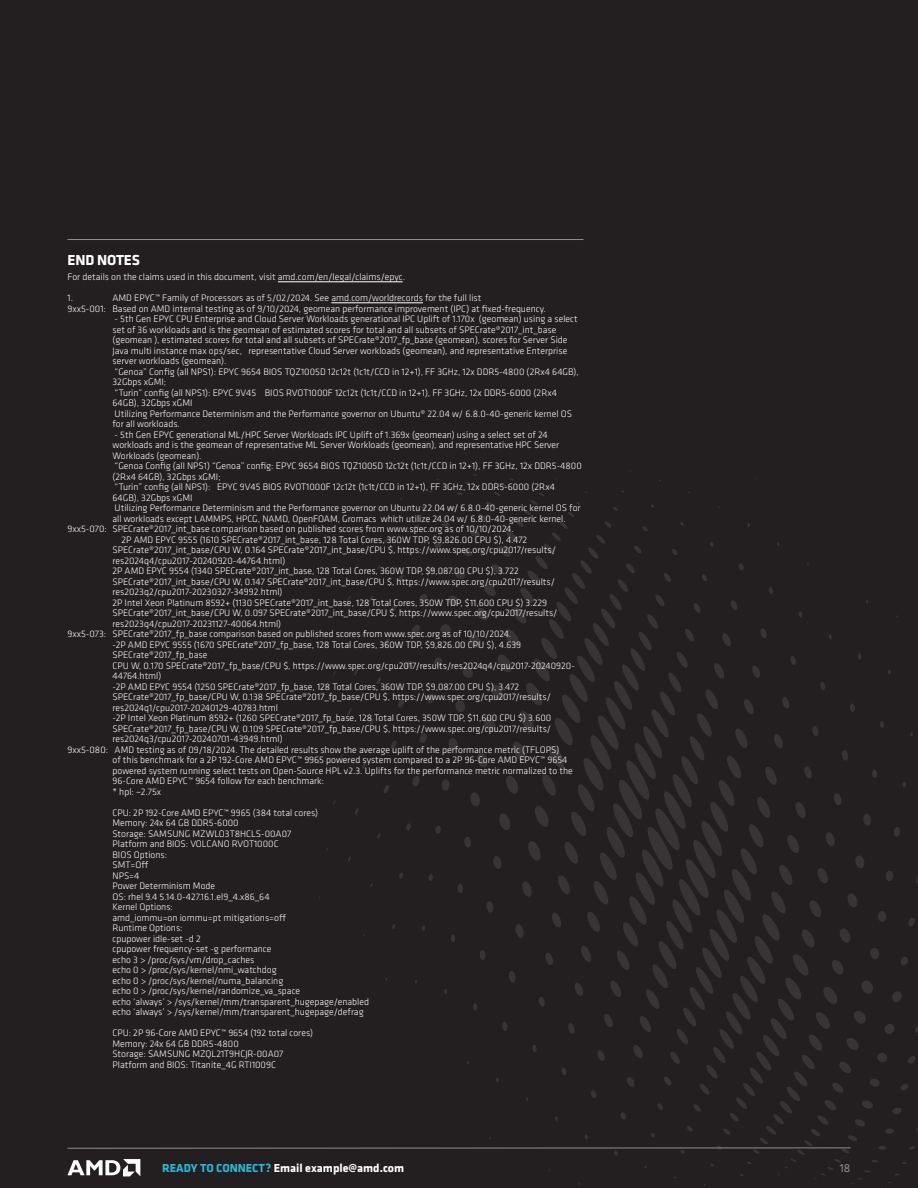
<style>
.page{position:relative;width:918px;height:1188px;background:#231f20}
.page>*{position:absolute;margin:0;border:0;box-sizing:border-box;transform-origin:0 0}
.H5_-_Teal{font:700 15px "Klavika";letter-spacing:-.01em;color:#fff}
.t1{font:700 12px "Klavika";color:#fff}
.t2{font:12px "Klavika";color:#8e8e8c}
.Footnote_Freeform{font:300 9.75px/10.5px "Klavika";color:#fff}
.Footnote_Freeform_Continued{font:300 9.75px/10.5px "Klavika";color:#fff}
.BC5_-_Left_-_Wht{font:300 9.75px "Klavika";color:#fff}
.s1{color:#1cbeda}
</style>
<div class="page">
<hr style="left:68px;top:239px;width:516px;height:1px;background:#8e8e8c">
<svg style="left:318px;top:469px;width:600px;height:716px"></svg>
<svg style="left:67px;top:1159px;width:73px;height:17px"></svg>
<hr style="left:68px;top:1147px;width:783px;height:2px;background:#8e8e8c">
<hr style="left:278px;top:282px;width:125px;height:1px;background:#fff">
<hr style="left:331px;top:303px;width:92px;height:1px;background:#fff">
<p class="H5_-_Teal" style="left:68px;top:250px;width:74px">END NOTES</p>
<p class="BC5_-_Left_-_Wht" style="left:68px;top:271px;width:337px">For details on the claims used in this document, visit amd.com/en/legal/claims/epyc.</p>
<p class="Footnote_Freeform" style="left:68px;top:293px;width:5px">1.</p>
<p class="Footnote_Freeform" style="left:112px;top:293px;width:370px">AMD EPYC™ Family of Processors as of 5/02/2024. See amd.com/worldrecords for the full list</p>
<p class="Footnote_Freeform" style="left:68px;top:303px;width:478px">9xx5-001: Based on AMD internal testing as of 9/10/2024, geomean performance improvement (IPC) at fixed-frequency.</p>
<p class="Footnote_Freeform" style="left:112px;top:314px;width:468px">- 5th Gen EPYC CPU Enterprise and Cloud Server Workloads generational IPC Uplift of 1.170x (geomean) using a select set of 36 workloads and is the geomean of estimated scores for total and all subsets of SPECrate®2017_int_base (geomean ), estimated scores for total and all subsets of SPECrate®2017_fp_base (geomean), scores for Server Side Java multi instance max ops/sec, representative Cloud Server workloads (geomean), and representative Enterprise server workloads (geomean).<br>“Genoa” Config (all NPS1): EPYC 9654 BIOS TQZ1005D 12c12t (1c1t/CCD in 12+1), FF 3GHz, 12x DDR5-4800 (2Rx4 64GB), 32Gbps xGMI;<br>“Turin” config (all NPS1): EPYC 9V45 BIOS RVOT1000F 12c12t (1c1t/CCD in 12+1), FF 3GHz, 12x DDR5-6000 (2Rx4<br>64GB), 32Gbps xGMI<br>Utilizing Performance Determinism and the Performance governor on Ubuntu® 22.04 w/ 6.8.0-40-generic kernel OS for all workloads.</p>
<p class="Footnote_Freeform" style="left:112px;top:429px;width:471px">- 5th Gen EPYC generational ML/HPC Server Workloads IPC Uplift of 1.369x (geomean) using a select set of 24 workloads and is the geomean of representative ML Server Workloads (geomean), and representative HPC Server Workloads (geomean).<br>“Genoa Config (all NPS1) “Genoa” config: EPYC 9654 BIOS TQZ1005D 12c12t (1c1t/CCD in 12+1), FF 3GHz, 12x DDR5-4800 (2Rx4 64GB), 32Gbps xGMI;<br>“Turin” config (all NPS1): EPYC 9V45 BIOS RVOT1000F 12c12t (1c1t/CCD in 12+1), FF 3GHz, 12x DDR5-6000 (2Rx4<br>64GB), 32Gbps xGMI<br>Utilizing Performance Determinism and the Performance governor on Ubuntu 22.04 w/ 6.8. 0-40-generic kernel OS for all workloads except LAMMPS, HPCG, NAMD, OpenFOAM, Gromacs which utilize 24. 04 w/ 6.8. 0-40-generic kernel.</p>
<p class="Footnote_Freeform" style="left:68px;top:524px;width:446px">9xx5-070: SPECrate®2017_int_base comparison based on published scores from www.spec.org as of 10/10/2024.</p>
<p class="Footnote_Freeform_Continued" style="left:112px;top:534px;width:445px;text-indent:9px">2P AMD EPYC 9555 (1610 SPECrate®2017_int_base, 128 Total Cores, 360W TDP, $9,826. 00 CPU $), 4.472<br>SPECrate®2017_int_base/CPU W, 0.164 SPECrate®2017_int_base/CPU $, https://www.spec.org/cpu2017/results/ res2024q4/cpu2017-20240920-44764. html)</p>
<p class="Footnote_Freeform" style="left:112px;top:566px;width:444px">2P AMD EPYC 9554 (1340 SPECrate®2017_int_base, 128 Total Cores, 360W TDP, $9,087. 00 CPU $), 3.722<br>SPECrate®2017_int_base/CPU W, 0.147 SPECrate®2017_int_base/CPU $, https://www.spec.org/cpu2017/results/ res2023q2/cpu2017-20230327-34992. html)</p>
<p class="Footnote_Freeform" style="left:112px;top:597px;width:447px">2P Intel Xeon Platinum 8592+ (1130 SPECrate®2017_int_base, 128 Total Cores, 350W TDP, $11,600 CPU $) 3.229<br>SPECrate®2017_int_base/CPU W, 0. 097 SPECrate®2017_int_base/CPU $, https://www.spec.org/cpu2017/results/ res2023q4/cpu2017-20231127-40064. html)</p>
<p class="Footnote_Freeform" style="left:68px;top:629px;width:444px">9xx5-073: SPECrate®2017_fp_base comparison based on published scores from www. spec.org as of 10/10/2024.</p>
<p class="Footnote_Freeform_Continued" style="left:112px;top:639px;width:410px">-2P AMD EPYC 9555 (1670 SPECrate®2017_fp_base, 128 Total Cores, 360W TDP, $9,826. 00 CPU $), 4. 639<br>SPECrate®2017_fp_base</p>
<p class="Footnote_Freeform_Continued" style="left:112px;top:660px;width:464px">CPU W, 0.170 SPECrate®2017_fp_base/CPU $, https://www. spec.org/cpu2017/results/res2024q4/cpu2017-20240920-<br>44764. html)</p>
<p class="Footnote_Freeform_Continued" style="left:112px;top:681px;width:440px">-2P AMD EPYC 9554 (1250 SPECrate®2017_fp_base, 128 Total Cores, 360W TDP, $9,087. 00 CPU $), 3.472<br>SPECrate®2017_fp_base/CPU W, 0.138 SPECrate®2017_fp_base/CPU $, https://www.spec.org/cpu2017/results/ res2024q1/cpu2017-20240129-40783. html</p>
<p class="Footnote_Freeform_Continued" style="left:112px;top:713px;width:440px;text-align:justify">-2P Intel Xeon Platinum 8592+ (1260 SPECrate®2017_fp_base, 128 Total Cores, 350W TDP, $11,600 CPU $) 3. 600<br>SPECrate®2017_fp_base/CPU W, 0.109 SPECrate®2017_fp_base/CPU $, https://www.spec.org/cpu2017/results/ res2024q3/cpu2017-20240701-43949. html)</p>
<p class="Footnote_Freeform" style="left:112px;top:744px;width:462px;text-indent:-45px">9xx5-080: AMD testing as of 09/18/2024. The detailed results show the average uplift of the performance metric (TFLOPS)<br>of this benchmark for a 2P 192-Core AMD EPYC™ 9965 powered system compared to a 2P 96-Core AMD EPYC™ 9654 powered system running select tests on Open-Source HPL v2.3. Uplifts for the performance metric normalized to the 96-Core AMD EPYC™ 9654 follow for each benchmark:</p>
<p class="Footnote_Freeform_Continued" style="left:112px;top:786px;width:50px">* hpl: ~2.75x</p>
<p class="Footnote_Freeform_Continued" style="left:112px;top:807px;width:207px">CPU: 2P 192-Core AMD EPYC™ 9965 (384 total cores)</p>
<p class="Footnote_Freeform_Continued" style="left:112px;top:818px;width:128px">Memory: 24x 64 GB DDR5-6000</p>
<p class="Footnote_Freeform_Continued" style="left:112px;top:828px;width:180px">Storage: SAMSUNG MZWLO3T8HCLS-00A07</p>
<p class="Footnote_Freeform_Continued" style="left:112px;top:839px;width:168px">Platform and BIOS: VOLCANO RVOT1000C</p>
<p class="Footnote_Freeform_Continued" style="left:112px;top:849px;width:56px">BIOS Options:</p>
<p class="Footnote_Freeform_Continued" style="left:112px;top:860px;width:38px">SMT=Off</p>
<p class="Footnote_Freeform_Continued" style="left:112px;top:870px;width:29px">NPS=4</p>
<p class="Footnote_Freeform_Continued" style="left:112px;top:881px;width:104px">Power Determinism Mode</p>
<p class="Footnote_Freeform_Continued" style="left:112px;top:891px;width:159px">OS: rhel 9.4 5.14. 0-427.16.1. el9_4.x86_64</p>
<p class="Footnote_Freeform_Continued" style="left:112px;top:902px;width:62px">Kernel Options:</p>
<p class="Footnote_Freeform_Continued" style="left:112px;top:912px;width:175px">amd_iommu=on iommu=pt mitigations=off</p>
<p class="Footnote_Freeform_Continued" style="left:112px;top:923px;width:72px">Runtime Options:</p>
<p class="Footnote_Freeform_Continued" style="left:112px;top:933px;width:90px">cpupower idle-set -d 2</p>
<p class="Footnote_Freeform_Continued" style="left:112px;top:944px;width:160px">cpupower frequency-set -g performance</p>
<p class="Footnote_Freeform_Continued" style="left:112px;top:954px;width:143px">echo 3 &gt; /proc/sys/vm/drop_caches</p>
<p class="Footnote_Freeform_Continued" style="left:112px;top:965px;width:166px">echo 0 &gt; /proc/sys/kernel/nmi_watchdog</p>
<p class="Footnote_Freeform_Continued" style="left:112px;top:975px;width:172px">echo 0 &gt; /proc/sys/kernel/numa_balancing</p>
<p class="Footnote_Freeform_Continued" style="left:112px;top:986px;width:189px">echo 0 &gt; /proc/sys/kernel/randomize_va_space</p>
<p class="Footnote_Freeform_Continued" style="left:112px;top:996px;width:258px">echo ‘always’ &gt; /sys/kernel/mm/transparent_hugepage/enabled</p>
<p class="Footnote_Freeform_Continued" style="left:112px;top:1007px;width:253px">echo ‘always’ &gt; /sys/kernel/mm/transparent_hugepage/defrag</p>
<p class="Footnote_Freeform_Continued" style="left:112px;top:1028px;width:202px">CPU: 2P 96-Core AMD EPYC™ 9654 (192 total cores)</p>
<p class="Footnote_Freeform_Continued" style="left:112px;top:1038px;width:128px">Memory: 24x 64 GB DDR5-4800</p>
<p class="Footnote_Freeform_Continued" style="left:112px;top:1049px;width:172px">Storage: SAMSUNG MZQL21T9HCJR-00A07</p>
<p class="Footnote_Freeform_Continued" style="left:112px;top:1059px;width:165px">Platform and BIOS: Titanite_4G RTI1009C</p>
<p class="t1" style="left:162px;top:1160px;width:244px"><span class="s1">READY TO CONNECT?</span> Email example@amd.com</p>
<p class="t2" style="left:840px;top:1160px;width:12px">18</p>
</div>
